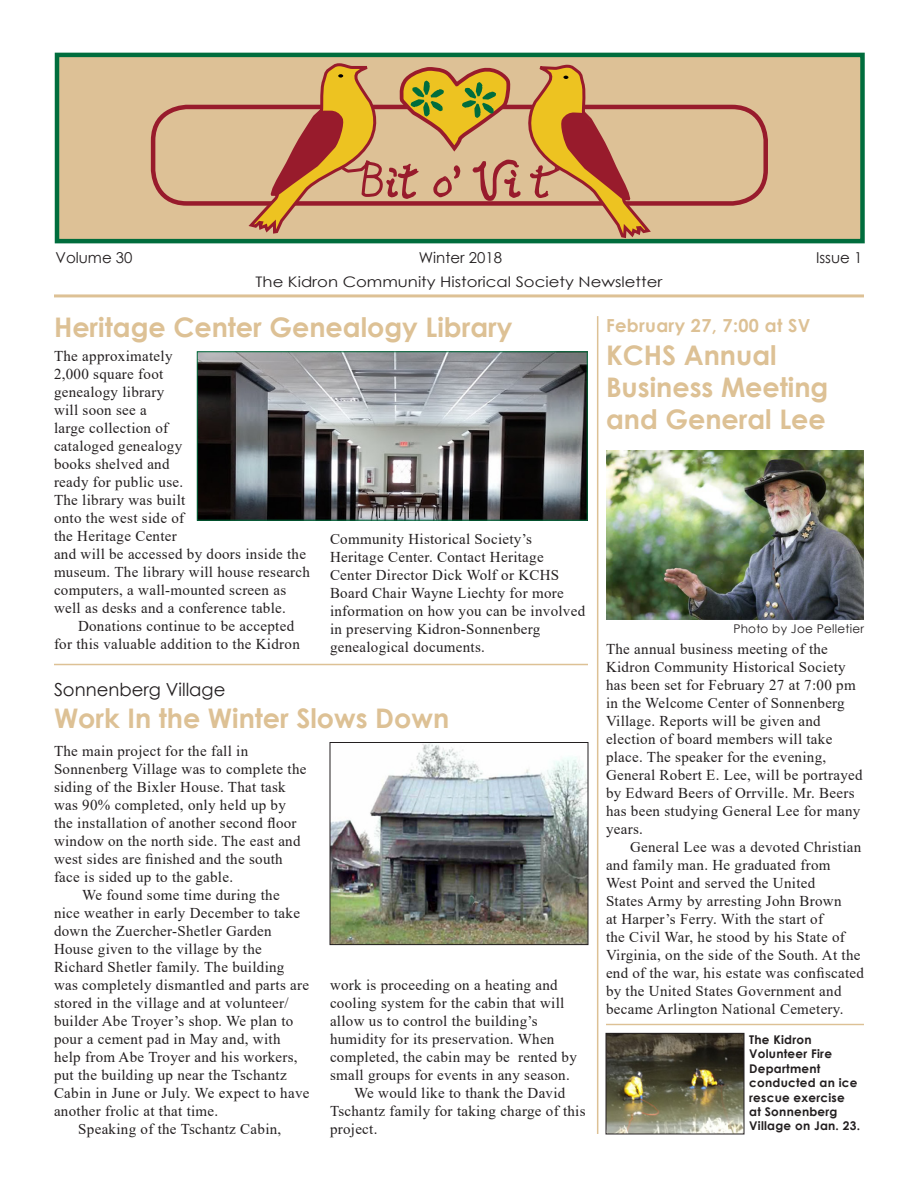
<style>
.page{position:relative;width:918px;height:1188px;background:#fff}
.page>*{position:absolute;margin:0;border:0;box-sizing:border-box;transform-origin:0 0}
.t1{font:700 27px/32.4px "Century Gothic";color:#ddc195}
.t2{font:700 18px "Century Gothic";letter-spacing:.02em;color:#ddc195}
.t3{font:18px "Century Gothic";color:#231f20}
.t4{font:15px/18px "Times New Roman";letter-spacing:.02em;color:#231f20}
.t5{font:15px "Century Gothic";color:#231f20}
.t6{font:14.55px "Century Gothic";color:#231f20;scale:1.14 1}
.t7{font:700 12px/14.4px "Century Gothic";letter-spacing:.02em;color:#231f20}
.t8{font:12px "Century Gothic";letter-spacing:.02em;color:#231f20}
</style>
<div class="page">
<div style="left:57px;top:55px;width:805px;height:186px;background:#ddc196"></div>
<div style="left:55px;top:53px;width:810px;height:190px;border:4px solid #006d3d"></div>
<div style="left:151px;top:105px;width:617px;height:101px;border:4px solid #981b2c;border-radius:34px"></div>
<svg style="left:248px;top:63px;width:403px;height:177px"></svg>
<hr style="left:54px;top:294px;width:810px;height:3px;background:#ddc195">
<img style="left:199px;top:354px;width:386px;height:164px">
<img style="left:606px;top:451px;width:258px;height:168px">
<img style="left:332px;top:744px;width:254px;height:199px">
<div style="left:330px;top:742px;width:258px;height:203px;border:1px solid #231f20"></div>
<hr style="left:54px;top:664px;width:534px;height:1px;background:#ddc195">
<hr style="left:597px;top:316px;width:1px;height:818px;background:#ddc195">
<img style="left:608px;top:1035px;width:134px;height:97px">
<div style="left:606px;top:1033px;width:138px;height:101px;border:1px solid #231f20"></div>
<hr style="left:606px;top:1024px;width:258px;height:1px;background:#ddc195">
<p class="t5" style="left:56px;top:247px;width:79px">Volume 30</p>
<p class="t5" style="left:419px;top:247px;width:85px">Winter 2018</p>
<p class="t5" style="left:816px;top:247px;width:48px">Issue 1</p>
<p class="t6" style="left:256px;top:271px;width:358px">The Kidron Community Historical Society Newsletter</p>
<p class="t1" style="left:54px;top:310px;width:460px">Heritage Center Genealogy Library</p>
<p class="t4" style="left:54px;top:347px;width:258px">The approximately<br>2,000 square foot<br>genealogy library<br>will soon see a<br>large collection of<br>cataloged genealogy<br>books shelved and<br>ready for public use.<br>The library was built<br>onto the west side of<br>the Heritage Center<br>and will be accessed by doors inside the museum. The library will house research computers, a wall-mounted screen as well as desks and a conference table.</p>
<p class="t4" style="left:54px;top:617px;width:247px;text-indent:24px">Donations continue to be accepted for this valuable addition to the Kidron</p>
<p class="t3" style="left:54px;top:676px;width:173px">Sonnenberg Village</p>
<p class="t1" style="left:54px;top:701px;width:397px">Work In the Winter Slows Down</p>
<p class="t4" style="left:54px;top:742px;width:254px">The main project for the fall in Sonnenberg Village was to complete the siding of the Bixler House. That task was 90% completed, only held up by the installation of another second floor window on the north side. The east and west sides are finished and the south face is sided up to the gable.</p>
<p class="t4" style="left:54px;top:886px;width:257px;text-indent:28px">We found some time during the<br>nice weather in early December to take down the Zuercher-Shetler Garden House given to the village by the Richard Shetler family. The building was completely dismantled and parts are stored in the village and at volunteer/ builder Abe Troyer’s shop. We plan to pour a cement pad in May and, with help from Abe Troyer and his workers, put the building up near the Tschantz Cabin in June or July. We expect to have another frolic at that time.</p>
<p class="t4" style="left:78px;top:1120px;width:205px">Speaking of the Tschantz Cabin,</p>
<p class="t4" style="left:330px;top:529px;width:257px">Community Historical Society’s Heritage Center. Contact Heritage Center Director Dick Wolf or KCHS Board Chair Wayne Liechty for more information on how you can be involved in preserving Kidron-Sonnenberg genealogical documents.</p>
<p class="t4" style="left:330px;top:976px;width:248px">work is proceeding on a heating and cooling system for the cabin that will allow us to control the building’s humidity for its preservation. When completed, the cabin may be rented by small groups for events in any season.</p>
<p class="t4" style="left:330px;top:1084px;width:257px;text-indent:24px">We would like to thank the David<br>Tschantz family for taking charge of this project.</p>
<p class="t2" style="left:606px;top:312px;width:206px">February 27, 7:00 at SV</p>
<p class="t1" style="left:606px;top:337px;width:224px">KCHS Annual<br>Business Meeting and General Lee</p>
<p class="t8" style="left:733px;top:620px;width:132px">Photo by Joe Pelletier</p>
<p class="t4" style="left:606px;top:640px;width:258px">The annual business meeting of the Kidron Community Historical Society has been set for February 27 at 7:00 pm in the Welcome Center of Sonnenberg Village. Reports will be given and election of board members will take place. The speaker for the evening, General Robert E. Lee, will be portrayed by Edward Beers of Orrville. Mr. Beers has been studying General Lee for many years.</p>
<p class="t4" style="left:606px;top:838px;width:260px;text-indent:24px">General Lee was a devoted Christian and family man. He graduated from West Point and served the United<br>States Army by arresting John Brown<br>at Harper’s Ferry. With the start of<br>the Civil War, he stood by his State of Virginia, on the side of the South. At the end of the war, his estate was confiscated by the United States Government and became Arlington National Cemetery.</p>
<p class="t7" style="left:749px;top:1032px;width:112px">The Kidron<br>Volunteer Fire<br>Department conducted an ice rescue exercise<br>at Sonnenberg<br>Village on Jan. 23.</p>
</div>
